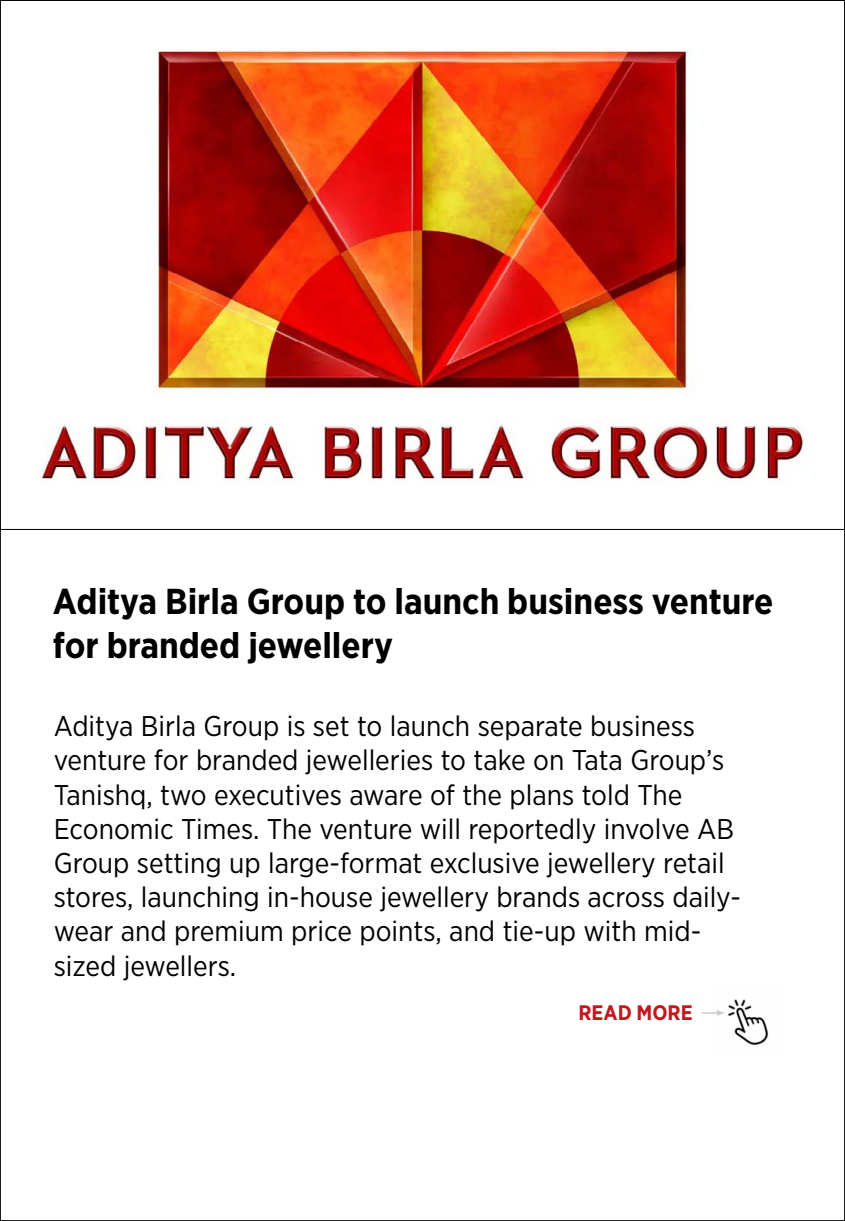
<style>
.page{position:relative;width:845px;height:1221px;background:#fff}
.page>*{position:absolute;margin:0;border:0;box-sizing:border-box;transform-origin:0 0}
.t1{font:700 36px/43.2px "Gotham Narrow";color:#000}
.t2{font:28.5px/34.2px "Gotham Narrow";color:#000}
.t3{font:700 21px "Gotham Narrow";color:#c4161c}
</style>
<div class="page">
<img style="left:717px;top:999px;width:52px;height:47px">
<svg style="left:701px;top:1010px;width:23px;height:5px"></svg>
<img style="left:39px;top:48px;width:765px;height:433px">
<p class="t1" style="left:53px;top:580px;width:721px">Aditya Birla Group to launch business venture for branded jewellery</p>
<p class="t2" style="left:54px;top:708px;width:688px">Aditya Birla Group is set to launch separate business venture for branded jewelleries to take on Tata Group’s Tanishq, two executives aware of the plans told The Economic Times. The venture will reportedly involve AB Group setting up large-format exclusive jewellery retail stores, launching in-house jewellery brands across daily&shy;wear and premium price points, and tie-up with mid&shy;sized jewellers.</p>
<p class="t3" style="left:578px;top:999px;width:116px">READ MORE</p>
</div>
